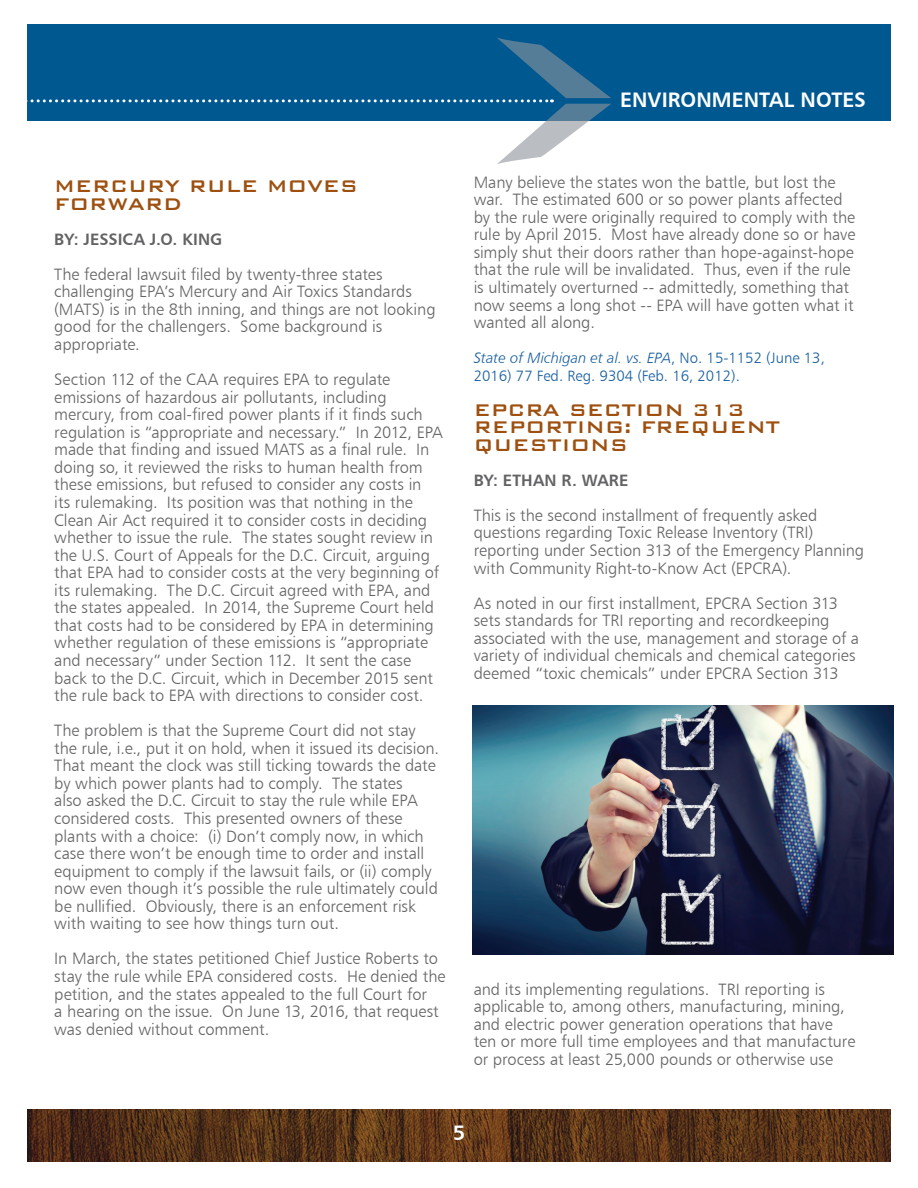
<style>
.page{position:relative;width:918px;height:1188px;background:#fff}
.page>*{position:absolute;margin:0;border:0;box-sizing:border-box;transform-origin:0 0}
.t1{font:500 22.5px/17.5px "Bank Gothic BT";color:#9d5010}
.t2{font:21px "Humanist 777 BT Bold B";color:#fff}
.t3{font:16.5px/17.5px "Humanist 777 BT Light B";letter-spacing:-.005em;color:#636366}
.t4{font:16.5px "Humanist 777 BT Bold B";letter-spacing:.005em;color:#636366}
.t5{font:15px "Humanist 777 BT Light Italic B";color:#175d9e}
.t6{font:15px "Humanist 777 BT Light B";color:#175d9e}
.s1{font-family:"Humanist 777 BT Light B"}
</style>
<div class="page">
<img style="left:27px;top:1109px;width:864px;height:52px">
<div style="left:27px;top:25px;width:864px;height:96px;background:#005890"></div>
<img style="left:472px;top:706px;width:421px;height:248px">
<svg style="left:27px;top:37px;width:584px;height:127px"></svg>
<p class="t2" style="left:620px;top:86px;width:247px">ENVIRONMENTAL NOTES</p>
<h1 class="t1" style="left:54px;top:177px;width:305px">MERCURY RULE MOVES<br>FORWARD</h1>
<p class="t4" style="left:54px;top:229px;width:170px">BY: JESSICA J.O. KING</p>
<p class="t3" style="left:54px;top:265px;width:383px">The federal lawsuit filed by twenty-three states challenging EPA’s Mercury and Air Toxics Standards (MATS) is in the 8th inning, and things are not looking good for the challengers. Some background is appropriate.</p>
<p class="t3" style="left:54px;top:370px;width:390px">Section 112 of the CAA requires EPA to regulate emissions of hazardous air pollutants, including mercury, from coal-fired power plants if it finds such regulation is “appropriate and necessary.” In 2012, EPA made that finding and issued MATS as a final rule. In doing so, it reviewed the risks to human health from these emissions, but refused to consider any costs in<br>its rulemaking. Its position was that nothing in the Clean Air Act required it to consider costs in deciding whether to issue the rule. The states sought review in the U.S. Court of Appeals for the D.C. Circuit, arguing that EPA had to consider costs at the very beginning of its rulemaking. The D.C. Circuit agreed with EPA, and the states appealed. In 2014, the Supreme Court held that costs had to be considered by EPA in determining whether regulation of these emissions is “appropriate and necessary” under Section 112. It sent the case back to the D.C. Circuit, which in December 2015 sent the rule back to EPA with directions to consider cost.</p>
<p class="t3" style="left:54px;top:721px;width:386px">The problem is that the Supreme Court did not stay the rule, i.e., put it on hold, when it issued its decision.<br>That meant the clock was still ticking towards the date by which power plants had to comply. The states<br>also asked the D.C. Circuit to stay the rule while EPA considered costs. This presented owners of these plants with a choice: (i) Don’t comply now, in which case there won’t be enough time to order and install equipment to comply if the lawsuit fails, or (ii) comply now even though it’s possible the rule ultimately could be nullified. Obviously, there is an enforcement risk with waiting to see how things turn out.</p>
<p class="t3" style="left:54px;top:950px;width:393px">In March, the states petitioned Chief Justice Roberts to stay the rule while EPA considered costs. He denied the petition, and the states appealed to the full Court for<br>a hearing on the issue. On June 13, 2016, that request was denied without comment.</p>
<p class="t3" style="left:474px;top:173px;width:383px">Many believe the states won the battle, but lost the war. The estimated 600 or so power plants affected by the rule were originally required to comply with the rule by April 2015. Most have already done so or have simply shut their doors rather than hope-against-hope that the rule will be invalidated. Thus, even if the rule is ultimately overturned -- admittedly, something that now seems a long shot -- EPA will have gotten what it wanted all along.</p>
<p class="t5" style="left:474px;top:349px;width:353px">State of Michigan et al. vs. EPA<span class="s1">, No. 15-1152 (June 13,</span></p>
<p class="t6" style="left:474px;top:366px;width:268px">2016) 77 Fed. Reg. 9304 (Feb. 16, 2012).</p>
<h1 class="t1" style="left:474px;top:400px;width:308px">EPCRA SECTION 313<br>REPORTING: FREQUENT<br>QUESTIONS</h1>
<p class="t4" style="left:474px;top:470px;width:156px">BY: ETHAN R. WARE</p>
<p class="t3" style="left:474px;top:506px;width:392px">This is the second installment of frequently asked questions regarding Toxic Release Inventory (TRI) reporting under Section 313 of the Emergency Planning with Community Right-to-Know Act (EPCRA).</p>
<p class="t3" style="left:474px;top:594px;width:387px">As noted in our first installment, EPCRA Section 313 sets standards for TRI reporting and recordkeeping associated with the use, management and storage of a variety of individual chemicals and chemical categories deemed “toxic chemicals” under EPCRA Section 313</p>
<p class="t3" style="left:474px;top:980px;width:383px">and its implementing regulations. TRI reporting is applicable to, among others, manufacturing, mining, and electric power generation operations that have ten or more full time employees and that manufacture or process at least 25,000 pounds or otherwise use</p>
<p class="t2" style="left:453px;top:1119px;width:14px">5</p>
</div>
